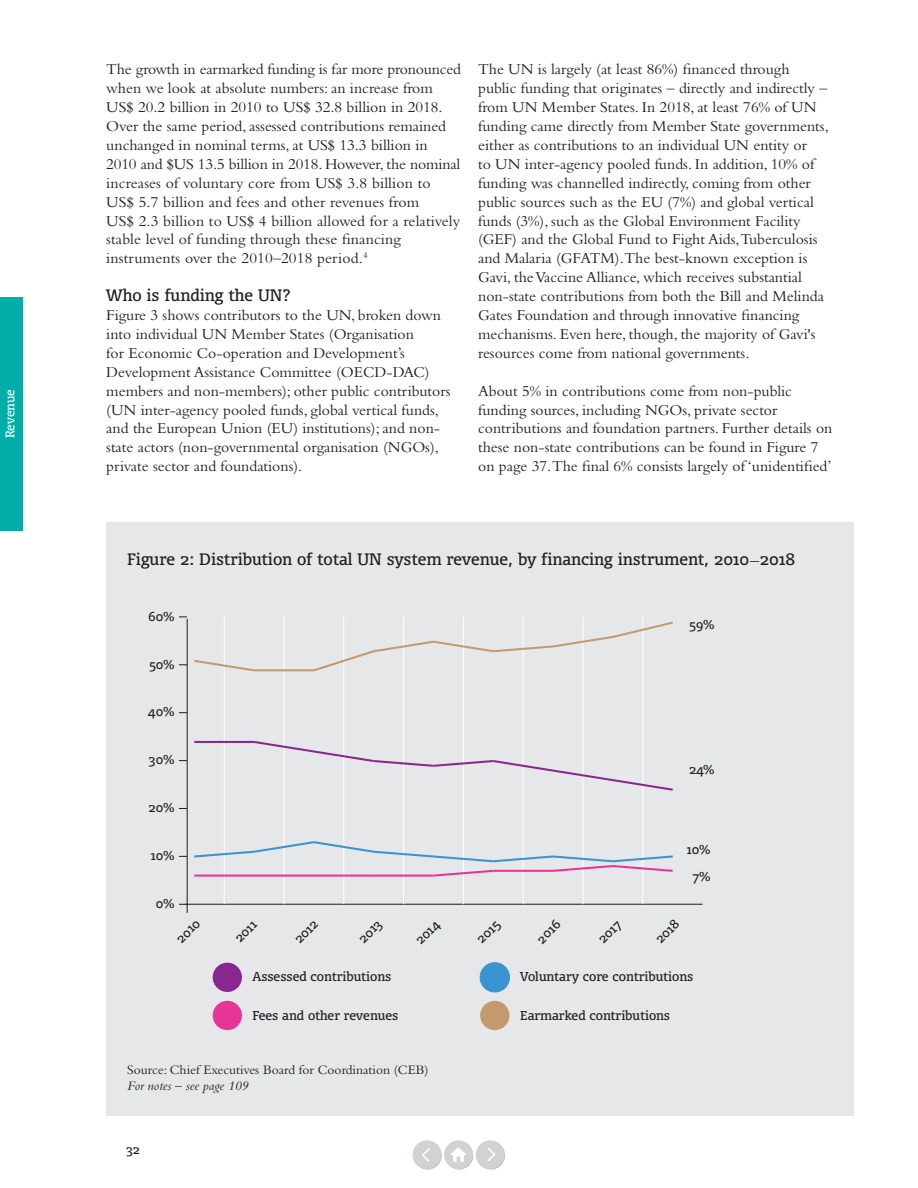
<style>
.page{position:relative;width:918px;height:1188px;background:#fff}
.page>*{position:absolute;margin:0;border:0;box-sizing:border-box;transform-origin:0 0}
.t1{font:15.75px/18.9px "Bembo Std";color:#231f20}
.t2{font:15.75px "Olsen";color:#231f20}
.t3{font:13.5px "Bembo Std";color:#231f20}
.t4{font:italic 13.5px "Bembo Std";color:#231f20}
.t5{font:12.3px/26.8px "Olsen";color:#231f20;text-align:center}
.t6{font:12px "Olsen";color:#fff}
.t7{font:12px "Olsen";color:#231f20}
.s1{font-family:"Minion Pro";font-style:italic}
</style>
<div class="page">
<div style="left:0;top:297px;width:23px;height:233px;background:#00ada8"></div>
<div style="left:106px;top:522px;width:748px;height:594px;background:#e6e7e9"></div>
<svg style="left:179px;top:904px;width:9px;height:9px"></svg>
<div style="left:213px;top:963px;width:29px;height:29px;background:#88288e;border-radius:50%"></div>
<div style="left:480px;top:963px;width:29px;height:29px;background:#3a94d1;border-radius:50%"></div>
<div style="left:480px;top:962px;width:30px;height:30px;border:1px solid #3a94d1;border-radius:50%"></div>
<div style="left:213px;top:1001px;width:29px;height:29px;background:#e63595;border-radius:50%"></div>
<div style="left:480px;top:1001px;width:29px;height:29px;background:#c39a6b;border-radius:50%"></div>
<hr style="left:185px;top:904px;width:518px;height:1px;background:#231f20">
<hr style="left:224px;top:617px;width:1px;height:287px;background:#fff">
<hr style="left:284px;top:617px;width:1px;height:287px;background:#fff">
<hr style="left:343px;top:617px;width:1px;height:287px;background:#fff">
<hr style="left:403px;top:617px;width:1px;height:287px;background:#fff">
<hr style="left:463px;top:617px;width:1px;height:287px;background:#fff">
<hr style="left:523px;top:617px;width:1px;height:287px;background:#fff">
<hr style="left:583px;top:617px;width:1px;height:287px;background:#fff">
<hr style="left:642px;top:617px;width:1px;height:287px;background:#fff">
<hr style="left:187px;top:619px;width:1px;height:286px;background:#231f20">
<svg style="left:179px;top:658px;width:77px;height:15px"></svg>
<hr style="left:254px;top:669px;width:60px;height:2px;background:#c39a6b">
<svg style="left:311px;top:620px;width:362px;height:53px"></svg>
<svg style="left:179px;top:840px;width:494px;height:38px"></svg>
<hr style="left:194px;top:741px;width:60px;height:2px;background:#88288e">
<svg style="left:252px;top:740px;width:421px;height:52px"></svg>
<svg style="left:445px;top:1141px;width:28px;height:28px"></svg>
<svg style="left:414px;top:1141px;width:28px;height:28px"></svg>
<svg style="left:477px;top:1141px;width:28px;height:28px"></svg>
<div style="left:445px;top:1141px;width:27px;height:28px;background:#d1d2d4;border-radius:50%"></div>
<div style="left:445px;top:1141px;width:28px;height:28px;border:1px solid #d1d2d4;border-radius:50%"></div>
<div style="left:413px;top:1141px;width:28px;height:28px;background:#d1d2d4;border-radius:50%"></div>
<div style="left:413px;top:1141px;width:28px;height:28px;border:1px solid #d1d2d4;border-radius:50%"></div>
<svg style="left:422px;top:1148px;width:8px;height:14px"></svg>
<div style="left:476px;top:1141px;width:28px;height:28px;background:#d1d2d4;border-radius:50%"></div>
<div style="left:476px;top:1141px;width:28px;height:28px;border:1px solid #d1d2d4;border-radius:50%"></div>
<svg style="left:487px;top:1148px;width:8px;height:14px"></svg>
<svg style="left:451px;top:1147px;width:15px;height:15px"></svg>
<p class="t6" style="left:3px;top:438px;width:51px;rotate:-90deg">Revenue</p>
<p class="t1" style="left:106px;top:60px;width:356px">The growth in earmarked funding is far more pronounced when we look at absolute numbers: an increase from US$ 20.2 billion in 2010 to US$ 32.8 billion in 2018.<br>Over the same period, assessed contributions remained unchanged in nominal terms, at US$ 13.3 billion in 2010 and $US 13.5 billion in 2018. However, the nominal increases of voluntary core from US$ 3.8 billion to US$ 5.7 billion and fees and other revenues from<br>US$ 2.3 billion to US$ 4 billion allowed for a relatively stable level of funding through these financing instruments over the 2010–2018 period.<sup>4</sup></p>
<p class="t2" style="left:106px;top:285px;width:186px">Who is funding the UN?</p>
<p class="t1" style="left:106px;top:305px;width:346px">Figure 3 shows contributors to the UN, broken down into individual UN Member States (Organisation<br>for Economic Co-operation and Development’s Development Assistance Committee (OECD-DAC) members and non-members); other public contributors (UN inter-agency pooled funds, global vertical funds, and the European Union (EU) institutions); and non&shy;state actors (non-governmental organisation (NGOs), private sector and foundations).</p>
<p class="t1" style="left:478px;top:60px;width:352px">The UN is largely (at least 86%) financed through public funding that originates – directly and indirectly – from UN Member States. In 2018, at least 76% of UN funding came directly from Member State governments, either as contributions to an individual UN entity or<br>to UN inter-agency pooled funds. In addition, 10% of funding was channelled indirectly, coming from other public sources such as the EU (7%) and global vertical funds (3%), such as the Global Environment Facility (GEF) and the Global Fund to Fight Aids,Tuberculosis and Malaria (GFATM).The best-known exception is Gavi, the Vaccine Alliance, which receives substantial non-state contributions from both the Bill and Melinda Gates Foundation and through innovative financing mechanisms. Even here, though, the majority of Gavi's resources come from national governments.</p>
<p class="t1" style="left:478px;top:381px;width:356px">About 5% in contributions come from non-public funding sources, including NGOs, private sector contributions and foundation partners. Further details on these non-state contributions can be found in Figure 7 on page 37.The final 6% consists largely of ‘unidentified’</p>
<p class="t2" style="left:127px;top:549px;width:669px">Figure 2: Distribution of total UN system revenue, by financing instrument, 2010<span class="s1">-</span>2018</p>
<p class="t5" style="left:148px;top:602px;width:28px">60%</p>
<p class="t5" style="left:149px;top:650px;width:27px">50%</p>
<p class="t5" style="left:148px;top:698px;width:28px">40%</p>
<p class="t5" style="left:149px;top:746px;width:27px">30%</p>
<p class="t5" style="left:148px;top:794px;width:28px">20%</p>
<p class="t5" style="left:150px;top:842px;width:26px">10%</p>
<p class="t5" style="left:156px;top:890px;width:20px">0%</p>
<p class="t5" style="left:689px;top:611px;width:27px">59%</p>
<p class="t5" style="left:689px;top:755px;width:27px">24%</p>
<p class="t5" style="left:686px;top:836px;width:26px">10%<br>7%</p>
<p class="t5" style="left:169px;top:931px;width:29px;rotate:-45deg">2010</p>
<p class="t5" style="left:227px;top:930px;width:27px;rotate:-45deg">2011</p>
<p class="t5" style="left:287px;top:931px;width:28px;rotate:-45deg">2012</p>
<p class="t5" style="left:351px;top:931px;width:28px;rotate:-45deg">2013</p>
<p class="t5" style="left:408px;top:932px;width:29px;rotate:-45deg">2014</p>
<p class="t5" style="left:469px;top:931px;width:28px;rotate:-45deg">2015</p>
<p class="t5" style="left:529px;top:931px;width:29px;rotate:-45deg">2016</p>
<p class="t5" style="left:590px;top:931px;width:28px;rotate:-45deg">2017</p>
<p class="t5" style="left:648px;top:931px;width:29px;rotate:-45deg">2018</p>
<p class="t5" style="left:252px;top:962px;width:140px">Assessed contributions</p>
<p class="t5" style="left:252px;top:1001px;width:147px">Fees and other revenues</p>
<p class="t3" style="left:127px;top:1062px;width:303px">Source: Chief Executives Board for Coordination (CEB)</p>
<p class="t4" style="left:127px;top:1078px;width:123px">For notes – see page 109</p>
<p class="t7" style="left:126px;top:1142px;width:15px">32</p>
<p class="t5" style="left:520px;top:962px;width:174px">Voluntary core contributions</p>
<p class="t5" style="left:520px;top:1001px;width:151px">Earmarked contributions</p>
</div>
